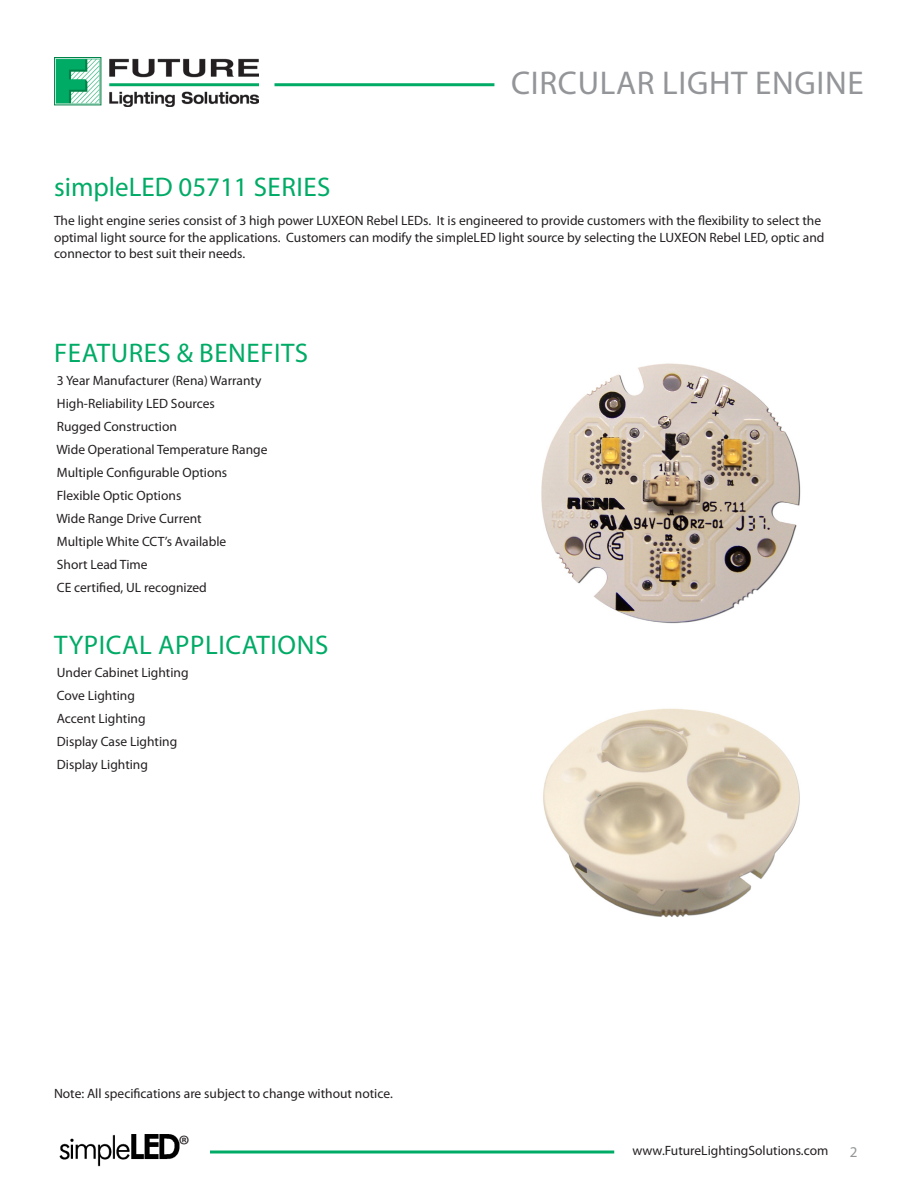
<style>
.page{position:relative;width:918px;height:1188px;background:#fff}
.page>*{position:absolute;margin:0;border:0;box-sizing:border-box;transform-origin:0 0}
.t1{font:33px "Myriad Pro";letter-spacing:.02em;color:#939598}
.Body{font:27px "Myriad Pro";letter-spacing:.02em;color:#00ab66}
.Main_Header{font:27px "Myriad Pro";color:#00ab66}
.Main_Header-2{font:27px "Myriad Pro";color:#231f20}
.t2{font:15px "Myriad Pro";color:#939598}
.Body-2{font:13.5px/16.2px "Myriad Pro";color:#231f20}
</style>
<div class="page">
<svg style="left:210px;top:1150px;width:404px;height:4px;background:#3fbf8c"></svg>
<img style="left:54px;top:57px;width:204px;height:49px">
<img style="left:59px;top:1134px;width:121px;height:33px">
<hr style="left:274px;top:83px;width:220px;height:3px;background:#00ab66">
<img style="left:541px;top:363px;width:260px;height:261px">
<img style="left:543px;top:708px;width:257px;height:210px">
<p class="t1" style="left:511px;top:63px;width:354px">Circular light engine</p>
<p class="Main_Header" style="left:54px;top:170px;width:276px">simpleLED 05711 Series</p>
<p class="Body-2" style="left:54px;top:213px;width:772px">The light engine series consist of 3 high power LUXEON Rebel LEDs. It is engineered to provide customers with the flexibility to select the optimal light source for the applications. Customers can modify the simpleLED light source by selecting the LUXEON Rebel LED, optic and connector to best suit their needs.</p>
<p class="Body" style="left:54px;top:337px;width:30px">FEATURE</p>
<p class="Body" style="left:158px;top:337px;width:152px">S &amp; BENEFITS</p>
<p class="Body-2" style="left:57px;top:372px;width:206px">3 Year Manufacturer (Rena) Warranty</p>
<p class="Body-2" style="left:57px;top:395px;width:160px">H igh-Reliability LED Sources</p>
<p class="Body-2" style="left:57px;top:418px;width:122px">Rugged Construction</p>
<p class="Body-2" style="left:56px;top:441px;width:213px">Wide Operational Temperature Range</p>
<p class="Body-2" style="left:57px;top:464px;width:172px">Multiple Configurable Options</p>
<p class="Body-2" style="left:57px;top:487px;width:126px">Flexible Optic Options</p>
<p class="Body-2" style="left:56px;top:510px;width:147px">Wide Range Drive Current</p>
<p class="Body-2" style="left:57px;top:533px;width:171px">Multiple White CCT’s Available</p>
<p class="Body-2" style="left:57px;top:556px;width:92px">Short Lead Time</p>
<p class="Body-2" style="left:57px;top:579px;width:151px">CE certified, UL recognized</p>
<p class="Body" style="left:54px;top:628px;width:273px">Typical Applications</p>
<p class="Body-2" style="left:57px;top:664px;width:133px">Under Cabinet Lighting</p>
<p class="Body-2" style="left:57px;top:687px;width:80px">Cove Lighting</p>
<p class="Body-2" style="left:57px;top:710px;width:90px">Accent Lighting</p>
<p class="Body-2" style="left:57px;top:733px;width:122px">Display Case Lighting</p>
<p class="Body-2" style="left:57px;top:756px;width:93px">Display Lighting</p>
<p class="Body-2" style="left:54px;top:1085px;width:340px">Note: All specifications are subject to change without notice.</p>
<p class="Main_Header-2" style="left:178px;top:1129px;width:13px">®</p>
<p class="Body-2" style="left:632px;top:1142px;width:198px">www.FutureLightingSolutions.com</p>
<p class="t2" style="left:850px;top:1143px;width:9px">2</p>
</div>
